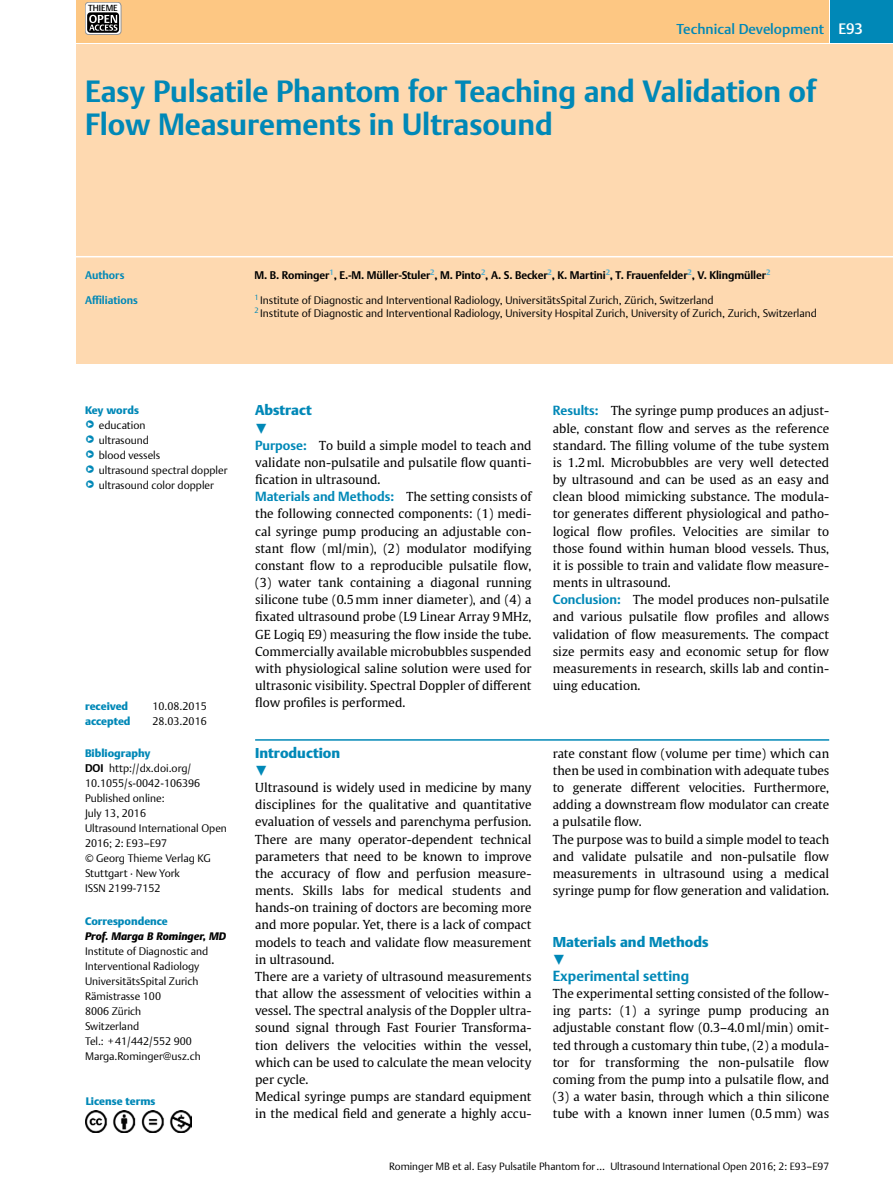
<style>
.page{position:relative;width:893px;height:1191px;background:#fff}
.page>*{position:absolute;margin:0;border:0;box-sizing:border-box;transform-origin:0 0}
.t1{font:700 29.85px/33px "Thieme Argo 2011";color:#0088b7}
.t2{font:900 17.7px "Thieme Argo 2011";color:#0088b7}
.t3{font:900 14.25px "Thieme Argo 2011";color:#0088b7}
.t4{font:500 14.25px "Thieme Argo 2011";color:#0088b7}
.t5{font:700 14.25px "Thieme Argo 2011";color:#0088b7}
.t6{font:700 12.9px "Thieme Argo 2011";color:#0088b7}
.t7{font:12.3px/17.1px "Thieme Gulliver 2011";color:#000}
.t8{font:300 10.8px/15px "Thieme Argo 2011";color:#000}
.t9{font:700 10.8px "Thieme Argo 2011";letter-spacing:-.01em;color:#000}
.t10{font:900 10.8px "Thieme Argo 2011";color:#0088b7}
.t11{font:italic 900 10.8px "Thieme Argo 2011";color:#000}
.t12{font:700 10.8px "Thieme Argo 2011";color:#0088b7}
.t13{font:300 10.5px "Thieme Argo 2011";color:#000}
.t14{font:500 8.7px "Thieme Argo 2011";color:#000}
.s1{font-size:15px;color:#fff}
.s2{font-size:13.8px;color:#0088b7}
.s3{font-weight:900;color:#0088b7}
.s4{font-weight:700}
.s5{font-family:"Thieme Argo 2011";font-weight:700;font-size:12.9px;color:#0088b7}
.s6{font-family:"Thieme Gulliver 2011";font-weight:400;font-size:12.3px;color:#000}
</style>
<div class="page">
<div style="left:830px;top:0;width:63px;height:43px;background:#0088b7"></div>
<div style="left:77px;top:44px;width:816px;height:319px;background:#fed9b0"></div>
<hr style="left:76px;top:256px;width:817px;height:1px;background:#fff">
<div style="left:77px;top:0;width:751px;height:43px;background:#fdc783"></div>
<hr style="left:255px;top:739px;width:574px;height:1px;background:#0088b7">
<div style="left:85px;top:2px;width:36px;height:33px;background:#fff;border-radius:4px"></div>
<div style="left:85px;top:2px;width:36px;height:33px;border:1px solid #939598;border-radius:4px"></div>
<div style="left:87px;top:12px;width:32px;height:21px;background:#000;border-radius:3px"></div>
<svg style="left:89px;top:15px;width:28px;height:16px"></svg>
<img style="left:85px;top:1110px;width:106px;height:22px">
<p class="t14" style="left:88px;top:2px;width:31px">THIEME</p>
<p class="t4" style="left:677px;top:20px;width:188px">Technical Development <span class="s1">E93</span></p>
<h1 class="t1" style="left:85px;top:75px;width:733px">Easy Pulsatile Phantom for Teaching and Validation of<br>Flow Measurements in Ultrasound</h1>
<p class="t12" style="left:85px;top:268px;width:41px">Authors</p>
<p class="t9" style="left:255px;top:268px;width:517px">M. B. Rominger<sup>1</sup>, E.-M. Müller-Stuler<sup>2</sup>, M. Pinto<sup>2</sup>, A. S. Becker<sup>2</sup>, K. Martini<sup>2</sup>, T. Frauenfelder<sup>2</sup>, V. Klingmüller<sup>2</sup></p>
<p class="t12" style="left:85px;top:293px;width:55px">Affiliations</p>
<p class="t8" style="left:255px;top:294px;width:564px;line-height:12.9px"><sup>1</sup> Institute of Diagnostic and Interventional Radiology, UniversitätsSpital Zurich, Zürich, Switzerland<br><sup>2</sup> Institute of Diagnostic and Interventional Radiology, University Hospital Zurich, University of Zurich, Zurich, Switzerland</p>
<p class="t10" style="left:85px;top:402px;width:55px">Key words</p>
<p class="t8" style="left:85px;top:417px;width:62px"><span class="s2">●</span><sup>▶</sup> education</p>
<p class="t8" style="left:85px;top:432px;width:66px"><span class="s2">●</span><sup>▶</sup> ultrasound</p>
<p class="t8" style="left:85px;top:447px;width:77px"><span class="s2">●</span><sup>▶</sup> blood vessels</p>
<p class="t8" style="left:85px;top:462px;width:144px"><span class="s2">●</span><sup>▶</sup> ultrasound spectral doppler</p>
<p class="t8" style="left:85px;top:477px;width:130px"><span class="s2">●</span><sup>▶</sup> ultrasound color doppler</p>
<p class="t10" style="left:85px;top:699px;width:45px">received</p>
<p class="t8" style="left:153px;top:698px;width:56px">10.08.2015</p>
<p class="t10" style="left:85px;top:714px;width:47px">accepted</p>
<p class="t8" style="left:153px;top:713px;width:56px">28.03.2016</p>
<p class="t8" style="left:85px;top:746px;width:143px"><span class="s3">Bibliography<br></span><span class="s4">DOI</span> http://dx.doi.org/<br>10.1055/s-0042-106396<br>Published online:<br>July 13, 2016<br>Ultrasound International Open<br>2016; 2: E93–E97<br>© Georg Thieme Verlag KG<br>Stuttgart · New York<br>ISSN 2199-7152</p>
<p class="t10" style="left:85px;top:913px;width:84px">Correspondence</p>
<p class="t11" style="left:85px;top:928px;width:143px">Prof. Marga B Rominger, MD</p>
<p class="t8" style="left:85px;top:943px;width:125px">Institute of Diagnostic and<br>Interventional Radiology<br>UniversitätsSpital Zurich<br>Rämistrasse 100<br>8006 Zürich<br>Switzerland<br>Tel.: +41/442/552 900<br>Marga.Rominger@usz.ch</p>
<p class="t10" style="left:86px;top:1094px;width:71px">License terms</p>
<p class="t3" style="left:255px;top:401px;width:58px">Abstract</p>
<h2 class="t2" style="left:255px;top:417px;width:14px">▼</h2>
<p class="t7" style="left:255px;top:436px;width:278px;text-align:justify"><span class="s5">Purpose:</span> To build a simple model to teach and validate non-pulsatile and pulsatile flow quanti&shy;fication in ultrasound.</p>
<p class="t6" style="left:255px;top:488px;width:278px">Materials and Methods: <span class="s6">The setting consists of</span></p>
<p class="t7" style="left:255px;top:505px;width:278px;text-align:justify">the following connected components: (1) medi&shy;cal syringe pump producing an adjustable con&shy;stant flow (ml/min), (2) modulator modifying constant flow to a reproducible pulsatile flow, (3) water tank containing a diagonal running silicone tube (0.5mm inner diameter), and (4) a fixated ultrasound probe (L9 Linear Array 9MHz, GE Logiq E9) measuring the flow inside the tube.<br>Commercially available microbubbles suspended with physiological saline solution were used for ultrasonic visibility. Spectral Doppler of different flow profiles is performed.</p>
<p class="t3" style="left:255px;top:743px;width:87px">Introduction</p>
<h2 class="t2" style="left:255px;top:759px;width:14px">▼</h2>
<p class="t7" style="left:255px;top:778px;width:278px">Ultrasound is widely used in medicine by many disciplines for the qualitative and quantitative evaluation of vessels and parenchyma perfusion.<br>There are many operator-dependent technical parameters that need to be known to improve the accuracy of flow and perfusion measure&shy;ments. Skills labs for medical students and hands-on training of doctors are becoming more and more popular. Yet, there is a lack of compact models to teach and validate flow measurement in ultrasound.<br>There are a variety of ultrasound measurements that allow the assessment of velocities within a vessel. The spectral analysis of the Doppler ultra&shy;sound signal through Fast Fourier Transforma&shy;tion delivers the velocities within the vessel, which can be used to calculate the mean velocity per cycle.<br>Medical syringe pumps are standard equipment in the medical field and generate a highly accu-</p>
<p class="t7" style="left:553px;top:402px;width:278px"><span class="s5">Results:</span> The syringe pump produces an adjust&shy;able, constant flow and serves as the reference standard. The filling volume of the tube system is 1.2ml. Microbubbles are very well detected by ultrasound and can be used as an easy and clean blood mimicking substance. The modula&shy;tor generates different physiological and patho&shy;logical flow profiles. Velocities are similar to those found within human blood vessels. Thus, it is possible to train and validate flow measure&shy;ments in ultrasound.<br><span class="s5">Conclusion:</span> The model produces non-pulsatile and various pulsatile flow profiles and allows validation of flow measurements. The compact size permits easy and economic setup for flow measurements in research, skills lab and contin&shy;uing education.</p>
<p class="t7" style="left:553px;top:744px;width:278px">rate constant flow (volume per time) which can then be used in combination with adequate tubes to generate different velocities. Furthermore, adding a downstream flow modulator can create a pulsatile flow.<br>The purpose was to build a simple model to teach and validate pulsatile and non-pulsatile flow measurements in ultrasound using a medical syringe pump for flow generation and validation.</p>
<p class="t3" style="left:553px;top:932px;width:157px">Materials and Methods</p>
<h2 class="t2" style="left:553px;top:948px;width:14px">▼</h2>
<p class="t5" style="left:553px;top:966px;width:138px">Experimental setting</p>
<p class="t7" style="left:553px;top:984px;width:278px;text-align:justify">The experimental setting consisted of the follow&shy;ing parts: (1) a syringe pump producing an adjustable constant flow (0.3–4.0ml/min) omit&shy;ted through a customary thin tube, (2) a modula&shy;tor for transforming the non-pulsatile flow coming from the pump into a pulsatile flow, and (3) a water basin, through which a thin silicone tube with a known inner lumen (0.5mm) was</p>
<p class="t13" style="left:389px;top:1159px;width:442px">Rominger MB et al. Easy Pulsatile Phantom for… Ultrasound International Open 2016; 2: E93–E97</p>
</div>
